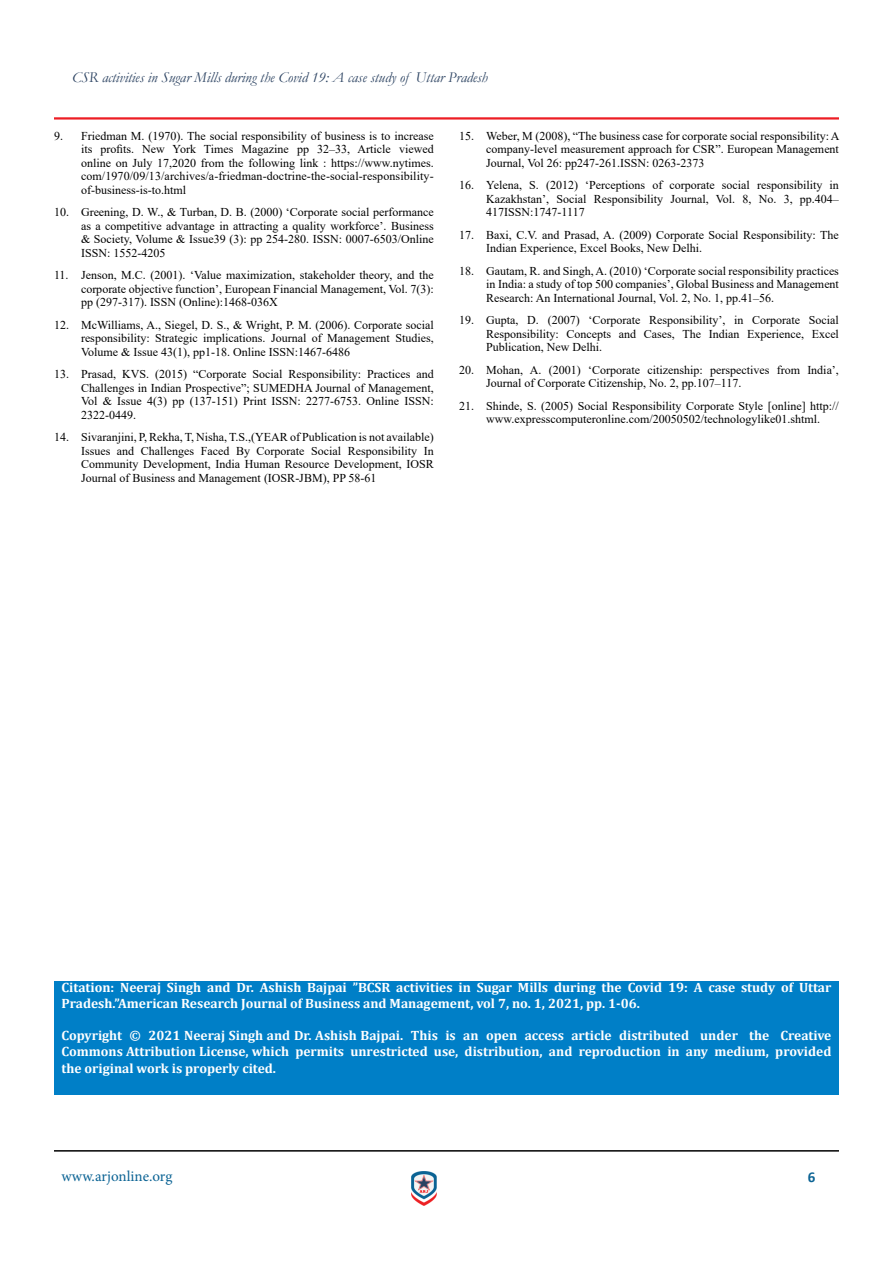
<style>
.page{position:relative;width:893px;height:1263px;background:#fff}
.page>*{position:absolute;margin:0;border:0;box-sizing:border-box;transform-origin:0 0}
.t1{font:italic 15px "Garamond";color:#2b4261}
.t2{font:15px "Minion Pro";color:#0b6394}
.t3{font:700 15px "Calibri";color:#0b6394}
.t4{font:700 13.5px/16.2px "Cambria";color:#fff}
.t5{font:12px/13.5px "Times New Roman";color:#000;text-align:justify}
</style>
<div class="page">
<hr style="left:54px;top:117px;width:785px;height:3px;background:#ed1d24">
<hr style="left:54px;top:1150px;width:785px;height:1px;background:#000101">
<img style="left:411px;top:1171px;width:26px;height:34px">
<div style="left:54px;top:981px;width:785px;height:114px;background:#007fc7"></div>
<p class="t1" style="left:72px;top:67px;width:417px">CSR activities in Sugar Mills during the Covid 19: A case study of Uttar Pradesh</p>
<p class="t5" style="left:81px;top:128px;width:354px;text-indent:-27px">9. Friedman M. (1970). The social responsibility of business is to increase its profits. New York Times Magazine pp 32–33, Article viewed online on July 17,2020 from the following link : https://www.nytimes. com/1970/09/13/archives/a-friedman-doctrine-the-social-responsibility&shy;of-business-is-to.html</p>
<p class="t5" style="left:81px;top:205px;width:354px;text-indent:-27px">10. Greening, D. W., &amp; Turban, D. B. (2000) ‘Corporate social performance as a competitive advantage in attracting a quality workforce’. Business &amp; Society, Volume &amp; Issue39 (3): pp 254-280. ISSN: 0007-6503/Online ISSN: 1552-4205</p>
<p class="t5" style="left:81px;top:268px;width:354px;text-indent:-27px">11. Jenson, M.C. (2001). ‘Value maximization, stakeholder theory, and the corporate objective function’, European Financial Management, Vol. 7(3): pp (297-317). ISSN (Online):1468-036X</p>
<p class="t5" style="left:81px;top:317px;width:354px;text-indent:-27px">12. McWilliams, A., Siegel, D. S., &amp; Wright, P. M. (2006). Corporate social responsibility: Strategic implications. Journal of Management Studies, Volume &amp; Issue 43(1), pp1-18. Online ISSN:1467-6486</p>
<p class="t5" style="left:81px;top:367px;width:354px;text-indent:-27px">13. Prasad, KVS. (2015) “Corporate Social Responsibility: Practices and Challenges in Indian Prospective”; SUMEDHA Journal of Management, Vol &amp; Issue 4(3) pp (137-151) Print ISSN: 2277-6753. Online ISSN:<br>2322-0449.</p>
<p class="t5" style="left:81px;top:430px;width:354px;text-indent:-27px">14. Sivaranjini, P, Rekha, T, Nisha, T.S.,(YEAR of Publication is not available)<br>Issues and Challenges Faced By Corporate Social Responsibility In Community Development, India Human Resource Development, IOSR Journal of Business and Management (IOSR-JBM), PP 58-61</p>
<p class="t5" style="left:486px;top:128px;width:355px;text-indent:-27px">15. Weber, M (2008), “The business case for corporate social responsibility: A company-level measurement approach for CSR”. European Management Journal, Vol 26: pp247-261.ISSN: 0263-2373</p>
<p class="t5" style="left:486px;top:178px;width:354px;text-indent:-27px">16. Yelena, S. (2012) ‘Perceptions of corporate social responsibility in Kazakhstan’, Social Responsibility Journal, Vol. 8, No. 3, pp.404– 417ISSN:1747-1117</p>
<p class="t5" style="left:486px;top:227px;width:354px;text-indent:-27px">17. Baxi, C.V. and Prasad, A. (2009) Corporate Social Responsibility: The<br>Indian Experience, Excel Books, New Delhi.</p>
<p class="t5" style="left:486px;top:263px;width:354px;text-indent:-27px">18. Gautam, R. and Singh, A. (2010) ‘Corporate social responsibility practices in India: a study of top 500 companies’, Global Business and Management Research: An International Journal, Vol. 2, No. 1, pp.41–56.</p>
<p class="t5" style="left:486px;top:313px;width:354px;text-indent:-27px">19. Gupta, D. (2007) ‘Corporate Responsibility’, in Corporate Social Responsibility: Concepts and Cases, The Indian Experience, Excel Publication, New Delhi.</p>
<p class="t5" style="left:486px;top:362px;width:354px;text-indent:-27px">20. Mohan, A. (2001) ‘Corporate citizenship: perspectives from India’,<br>Journal of Corporate Citizenship, No. 2, pp.107–117.</p>
<p class="t5" style="left:486px;top:398px;width:354px;text-indent:-27px">21. Shinde, S. (2005) Social Responsibility Corporate Style [online] http:// www.expresscomputeronline.com/20050502/technologylike01.shtml.</p>
<p class="t4" style="left:62px;top:978px;width:771px">Citation: Neeraj Singh and Dr. Ashish Bajpai ”BCSR activities in Sugar Mills during the Covid 19: A case study of Uttar<br>Pradesh.”American Research Journal of Business and Management, vol 7, no. 1, 2021, pp. 1-06.</p>
<p class="t4" style="left:62px;top:1027px;width:771px;text-align:justify">Copyright © 2021 Neeraj Singh and Dr. Ashish Bajpai. This is an open access article distributed under the Creative Commons Attribution License, which permits unrestricted use, distribution, and reproduction in any medium, provided the original work is properly cited.</p>
<p class="t2" style="left:62px;top:1166px;width:112px">www.arjonline.org</p>
<p class="t3" style="left:808px;top:1166px;width:9px">6</p>
</div>
